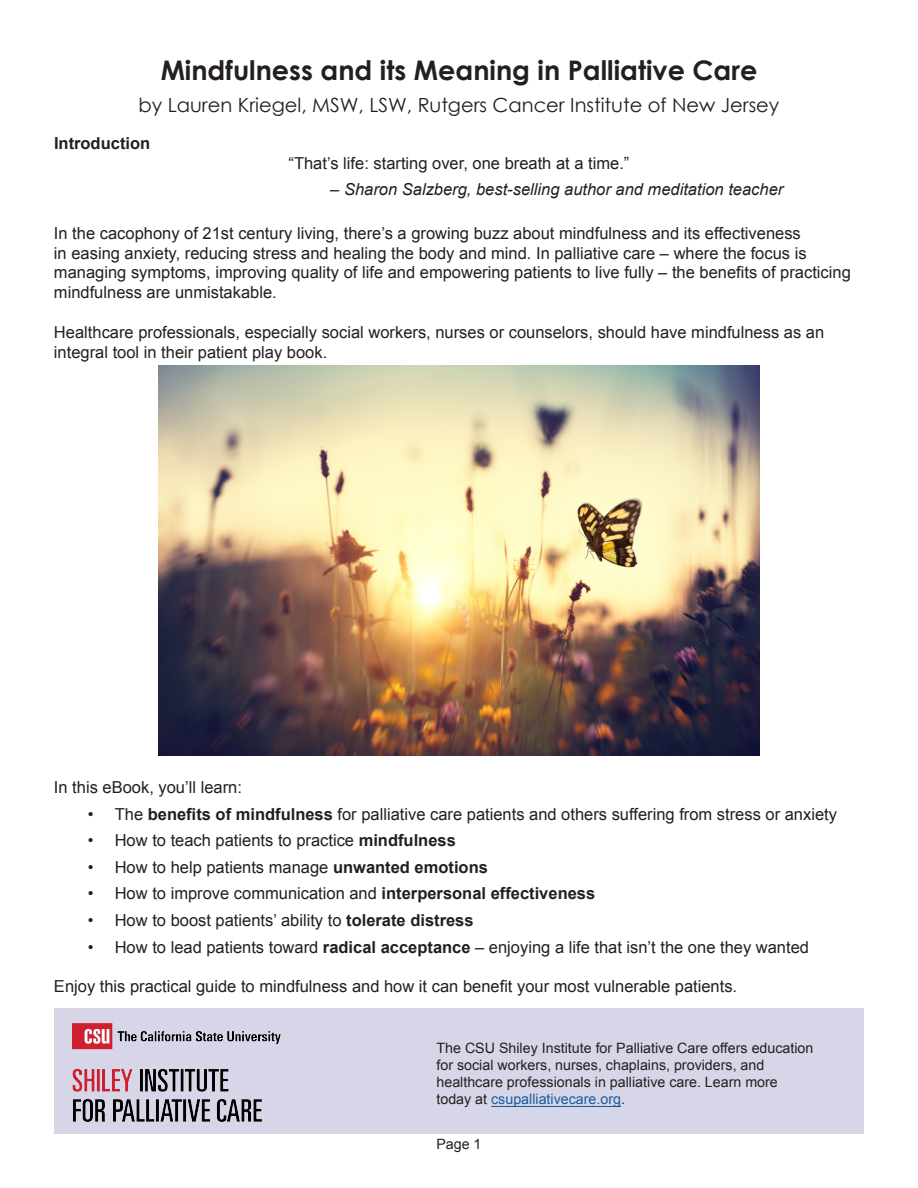
<style>
.page{position:relative;width:918px;height:1188px;background:#fff}
.page>*{position:absolute;margin:0;border:0;box-sizing:border-box;transform-origin:0 0}
.t1{font:700 27px "Century Gothic";color:#231f20}
.t2{font:19.5px "Century Gothic";color:#231f20}
.t3{font:16.5px/19.8px "Arial";color:#231f20}
.t4{font:italic 16.5px "Arial";color:#231f20}
.t5{font:700 16.5px "Arial";color:#231f20}
.t6{font:14.25px/17.1px "Arial";color:#231f20}
.s1{font-weight:700}
.s2{color:#175d9e}
</style>
<div class="page">
<div style="left:54px;top:1009px;width:810px;height:125px;background:#d6d6e8"></div>
<img style="left:158px;top:365px;width:602px;height:391px">
<img style="left:73px;top:1024px;width:207px;height:97px">
<hr style="left:491px;top:1106px;width:130px;height:1px;background:#175d9e">
<p class="t1" style="left:161px;top:49px;width:598px">Mindfulness and its Meaning in Palliative Care</p>
<p class="t2" style="left:139px;top:91px;width:642px">by Lauren Kriegel, MSW, LSW, Rutgers Cancer Institute of New Jersey</p>
<p class="t5" style="left:54px;top:132px;width:98px">Introduction</p>
<p class="t3" style="left:289px;top:153px;width:342px">“That’s life: starting over, one breath at a time.”</p>
<p class="t4" style="left:330px;top:179px;width:455px">– Sharon Salzberg, best-selling author and meditation teacher</p>
<p class="t3" style="left:54px;top:223px;width:798px">In the cacophony of 21st century living, there’s a growing buzz about mindfulness and its effectiveness<br>in easing anxiety, reducing stress and healing the body and mind. In palliative care – where the focus is managing symptoms, improving quality of life and empowering patients to live fully – the benefits of practicing mindfulness are unmistakable.</p>
<p class="t3" style="left:54px;top:322px;width:772px">Healthcare professionals, especially social workers, nurses or counselors, should have mindfulness as an integral tool in their patient play book.</p>
<p class="t3" style="left:54px;top:778px;width:190px">In this eBook, you’ll learn:</p>
<p class="t3" style="left:88px;top:804px;width:751px">• The <span class="s1">benefits of mindfulness</span> for palliative care patients and others suffering from stress or anxiety</p>
<p class="t3" style="left:88px;top:831px;width:370px">• How to teach patients to practice <span class="s1">mindfulness</span></p>
<p class="t3" style="left:88px;top:857px;width:402px">• How to help patients manage <span class="s1">unwanted emotions</span></p>
<p class="t3" style="left:88px;top:884px;width:509px">• How to improve communication and <span class="s1">interpersonal effectiveness</span></p>
<p class="t3" style="left:88px;top:910px;width:387px">• How to boost patients’ ability to <span class="s1">tolerate distress</span></p>
<p class="t3" style="left:88px;top:937px;width:723px">• How to lead patients toward <span class="s1">radical acceptance</span> – enjoying a life that isn’t the one they wanted</p>
<p class="t3" style="left:54px;top:977px;width:685px">Enjoy this practical guide to mindfulness and how it can benefit your most vulnerable patients.</p>
<p class="t6" style="left:436px;top:1039px;width:378px">The CSU Shiley Institute for Palliative Care offers education for social workers, nurses, chaplains, providers, and healthcare professionals in palliative care. Learn more today at <span class="s2">csupalliativecare.org</span>.</p>
<p class="t6" style="left:436px;top:1135px;width:47px">Page 1</p>
</div>
